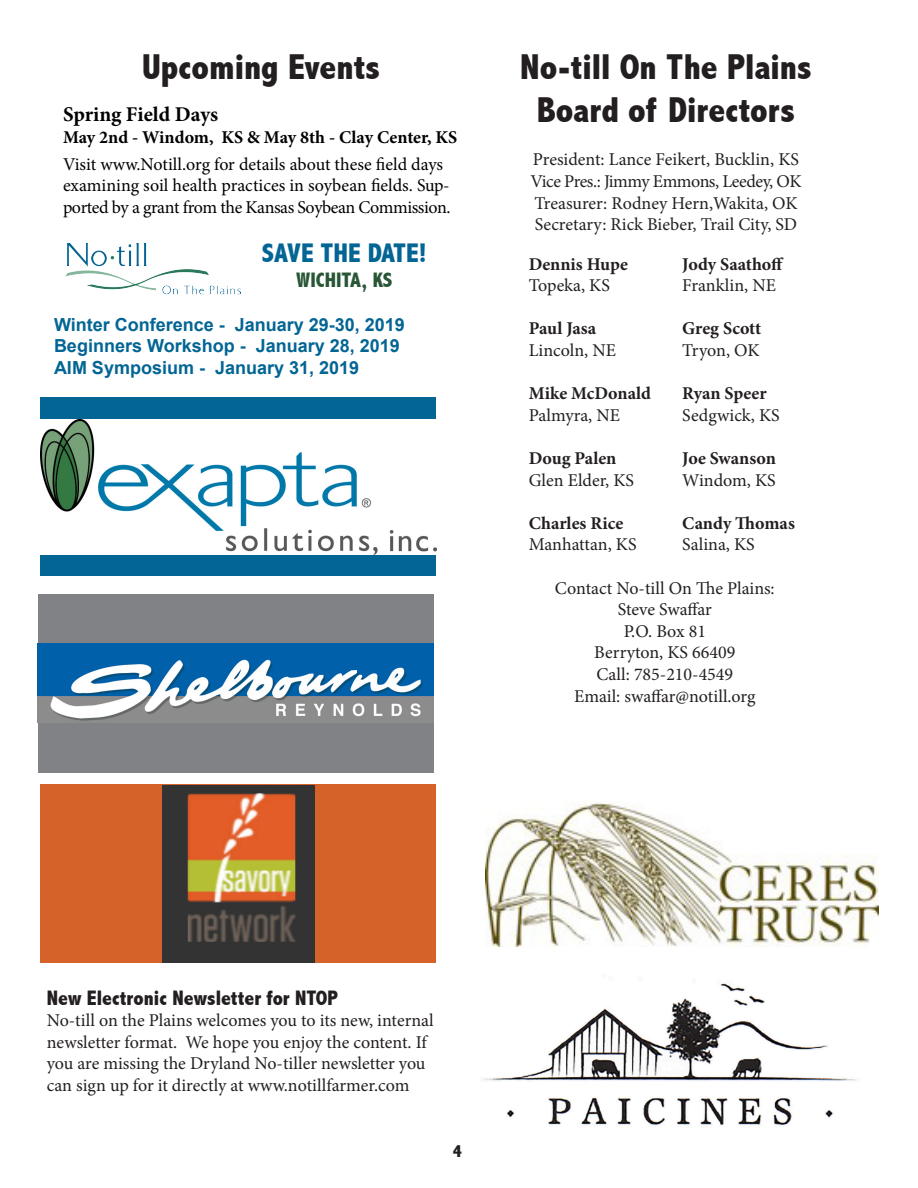
<style>
.page{position:relative;width:918px;height:1188px;background:#fff}
.page>*{position:absolute;margin:0;border:0;box-sizing:border-box;transform-origin:0 0}
.t1{font:800 condensed 36px "Abadi";color:#231f20}
.t2{font:800 condensed 27px "Abadi";color:#036594}
.t3{font:800 condensed 21px "Abadi";color:#231f20}
.t4{font:700 21px "Minion Pro";letter-spacing:-.005em;color:#000}
.t5{font:800 condensed 21px "Abadi";color:#295736}
.t6{font:18px/21.6px "Minion Pro";color:#231f20}
.t7{font:18px/21.6px "Minion Pro";letter-spacing:-.01em;color:#000}
.t8{font:700 18px "Minion Pro";color:#231f20}
.t9{font:700 18px "Arial";color:#036594}
.t10{font:700 18px "Minion Pro";color:#000}
.t11{font:18px "Minion Pro";letter-spacing:-.025em;color:#231f20}
.t12{font:800 condensed 18px "Abadi";color:#231f20}
</style>
<div class="page">
<div style="left:40px;top:398px;width:396px;height:178px;background:#036594"></div>
<img style="left:40px;top:419px;width:396px;height:135px">
<div style="left:38px;top:594px;width:396px;height:178px;background:#808285"></div>
<img style="left:38px;top:643px;width:396px;height:80px">
<div style="left:40px;top:785px;width:396px;height:178px;background:#d56329"></div>
<img style="left:163px;top:785px;width:151px;height:177px">
<img style="left:486px;top:801px;width:393px;height:145px">
<img style="left:482px;top:983px;width:375px;height:144px">
<img style="left:66px;top:243px;width:174px;height:52px">
<p class="t1" style="left:142px;top:46px;width:239px">Upcoming Events</p>
<p class="t4" style="left:63px;top:100px;width:157px">Spring Field Days</p>
<p class="t10" style="left:63px;top:124px;width:396px">May 2nd - Windom, KS &amp; May 8th - Clay Center, KS</p>
<p class="t7" style="left:63px;top:153px;width:389px">Visit www.Notill.org for details about these field days examining soil health practices in soybean fields. Sup&shy;ported by a grant from the Kansas Soybean Commission.</p>
<p class="t2" style="left:262px;top:237px;width:167px">SAVE THE DATE!</p>
<p class="t5" style="left:296px;top:268px;width:98px">WICHITA, KS</p>
<p class="t9" style="left:54px;top:312px;width:352px">Winter Conference - January 29-30, 2019</p>
<p class="t9" style="left:54px;top:334px;width:347px">Beginners Workshop - January 28, 2019</p>
<p class="t9" style="left:54px;top:356px;width:307px">AIM Symposium - January 31, 2019</p>
<p class="t1" style="left:520px;top:46px;width:293px">No-till On The Plains</p>
<p class="t1" style="left:537px;top:89px;width:260px">Board of Directors</p>
<p class="t6" style="left:533px;top:149px;width:268px">President: Lance Feikert, Bucklin, KS</p>
<p class="t11" style="left:530px;top:169px;width:273px">Vice Pres.: Jimmy Emmons, Leedey, OK</p>
<p class="t6" style="left:534px;top:192px;width:265px">Treasurer: Rodney Hern,Wakita, OK</p>
<p class="t6" style="left:535px;top:214px;width:264px">Secretary: Rick Bieber, Trail City, SD</p>
<p class="t8" style="left:682px;top:251px;width:103px">Jody Saathoff</p>
<p class="t6" style="left:682px;top:275px;width:95px">Franklin, NE</p>
<p class="t8" style="left:682px;top:316px;width:80px">Greg Scott</p>
<p class="t6" style="left:682px;top:340px;width:79px">Tryon, OK</p>
<p class="t8" style="left:682px;top:381px;width:86px">Ryan Speer</p>
<p class="t6" style="left:682px;top:404px;width:99px">Sedgwick, KS</p>
<p class="t8" style="left:682px;top:446px;width:95px">Joe Swanson</p>
<p class="t6" style="left:682px;top:469px;width:95px">Windom, KS</p>
<p class="t8" style="left:682px;top:510px;width:114px">Candy Thomas</p>
<p class="t6" style="left:682px;top:534px;width:74px">Salina, KS</p>
<p class="t8" style="left:529px;top:251px;width:101px">Dennis Hupe</p>
<p class="t6" style="left:529px;top:275px;width:83px">Topeka, KS</p>
<p class="t8" style="left:529px;top:316px;width:69px">Paul Jasa</p>
<p class="t6" style="left:529px;top:340px;width:89px">Lincoln, NE</p>
<p class="t8" style="left:529px;top:381px;width:124px">Mike McDonald</p>
<p class="t6" style="left:529px;top:404px;width:93px">Palmyra, NE</p>
<p class="t8" style="left:529px;top:446px;width:89px">Doug Palen</p>
<p class="t6" style="left:529px;top:469px;width:107px">Glen Elder, KS</p>
<p class="t8" style="left:529px;top:510px;width:96px">Charles Rice</p>
<p class="t6" style="left:529px;top:534px;width:109px">Manhattan, KS</p>
<p class="t6" style="left:555px;top:577px;width:221px">Contact No-till On The Plains:</p>
<p class="t6" style="left:618px;top:599px;width:96px">Steve Swaffar</p>
<p class="t6" style="left:624px;top:620px;width:84px">P.O. Box 81</p>
<p class="t6" style="left:594px;top:642px;width:143px">Berryton, KS 66409</p>
<p class="t6" style="left:597px;top:664px;width:138px">Call: 785-210-4549</p>
<p class="t6" style="left:574px;top:685px;width:183px">Email: swaffar@notill.org</p>
<p class="t3" style="left:47px;top:985px;width:293px">New Electronic Newsletter for NTOP</p>
<p class="t6" style="left:47px;top:1010px;width:389px">No-till on the Plains welcomes you to its new, internal newsletter format. We hope you enjoy the content. If you are missing the Dryland No-tiller newsletter you can sign up for it directly at www.notillfarmer.com</p>
<p class="t12" style="left:453px;top:1141px;width:11px">4</p>
</div>
